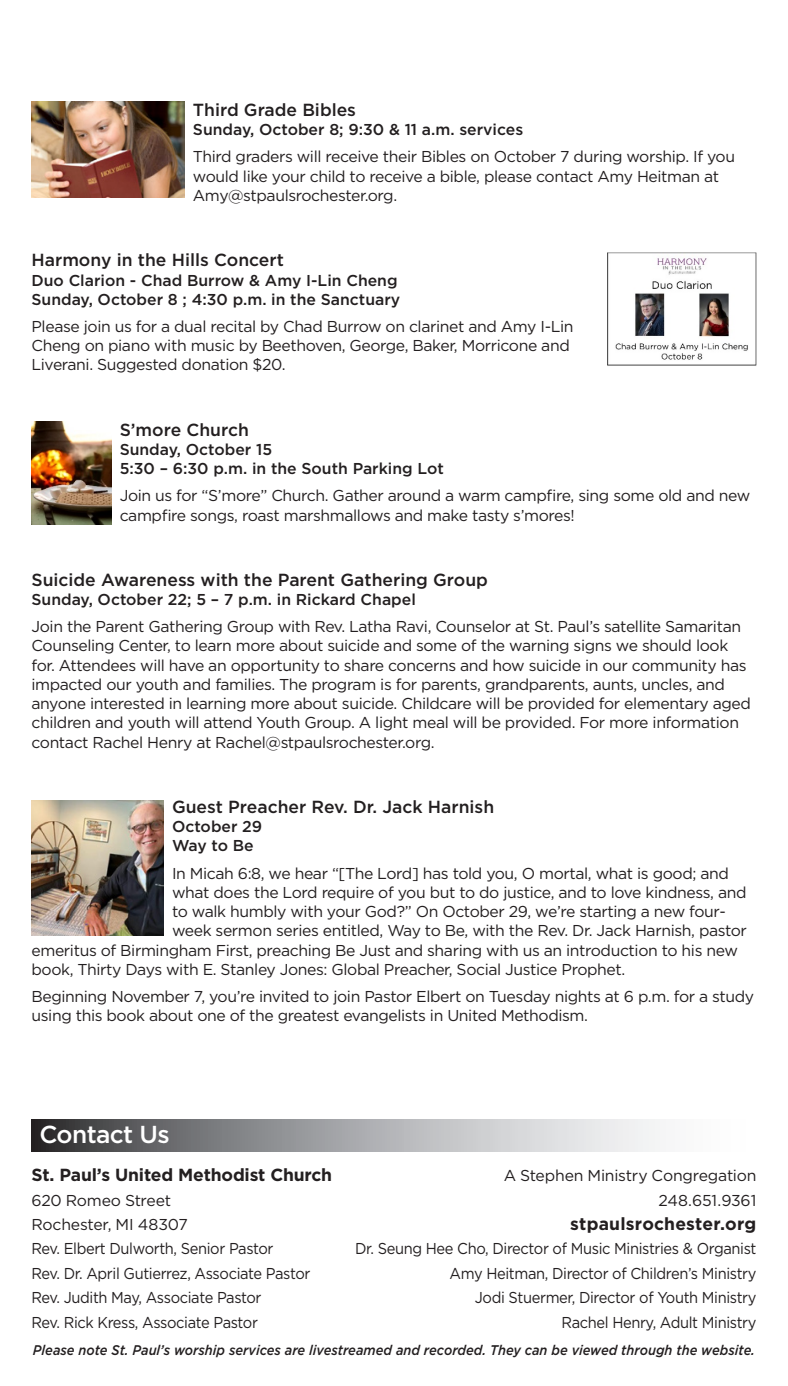
<style>
.page{position:relative;width:788px;height:1386px;background:#fff}
.page>*{position:absolute;margin:0;border:0;box-sizing:border-box;transform-origin:0 0}
.t1{font:500 24.5px "Gotham";letter-spacing:-.025em;color:#fff}
.Article_header{font:500 17.5px "Gotham";color:#231f20}
.t2{font:700 17.5px "Gotham";letter-spacing:-.01em;color:#231f20}
.t3{font:700 17.5px "Gotham";letter-spacing:.01em;color:#231f20}
.Article_body{font:15.75px/19.2px "Gotham";letter-spacing:-.025em;color:#231f20}
.Article_body-2{font:15.75px/24.5px "Gotham";letter-spacing:-.025em;color:#231f20;scale:.93 1}
.Article_date{font:500 15.75px "Gotham";color:#231f20}
.Article_body-3{font:15.75px "Gotham";letter-spacing:-.005em;color:#231f20}
.t4{font:italic 500 14px "Gotham";color:#231f20;scale:.92 1}
</style>
<div class="page">
<svg style="left:32px;top:1120px;width:628px;height:31px;background:#9e9fa1"></svg>
<img style="left:32px;top:102px;width:153px;height:95px">
<img style="left:32px;top:422px;width:80px;height:103px">
<img style="left:607px;top:253px;width:149px;height:113px">
<img style="left:32px;top:800px;width:132px;height:136px">
<p class="Article_header" style="left:193px;top:100px;width:165px">Third Grade Bibles</p>
<p class="Article_date" style="left:193px;top:121px;width:332px">Sunday, October 8; 9:30 &amp; 11 a.m. services</p>
<p class="Article_body" style="left:193px;top:147px;width:543px">Third graders will receive their Bibles on October 7 during worship. If you would like your child to receive a bible, please contact Amy Heitman at<br>Amy@stpaulsrochester.org.</p>
<p class="Article_header" style="left:32px;top:250px;width:254px">Harmony in the Hills Concert</p>
<p class="Article_date" style="left:32px;top:271px;width:367px">Duo Clarion - Chad Burrow &amp; Amy I-Lin Cheng</p>
<p class="Article_date" style="left:32px;top:290px;width:370px">Sunday, October 8 ; 4:30 p.m. in the Sanctuary</p>
<p class="Article_body" style="left:32px;top:316px;width:543px">Please join us for a dual recital by Chad Burrow on clarinet and Amy I-Lin<br>Cheng on piano with music by Beethoven, George, Baker, Morricone and<br>Liverani. Suggested donation $20.</p>
<p class="Article_header" style="left:120px;top:420px;width:131px">S’more Church</p>
<p class="Article_date" style="left:120px;top:440px;width:154px">Sunday, October 15</p>
<p class="Article_date" style="left:120px;top:460px;width:326px">5:30 – 6:30 p.m. in the South Parking Lot</p>
<p class="Article_body" style="left:120px;top:486px;width:632px">Join us for “S’more” Church. Gather around a warm campfire, sing some old and new campfire songs, roast marshmallows and make tasty s’mores!</p>
<p class="Article_header" style="left:32px;top:570px;width:458px">Suicide Awareness with the Parent Gathering Group</p>
<p class="Article_date" style="left:32px;top:591px;width:386px">Sunday, October 22; 5 – 7 p.m. in Rickard Chapel</p>
<p class="Article_body" style="left:32px;top:617px;width:720px">Join the Parent Gathering Group with Rev. Latha Ravi, Counselor at St. Paul’s satellite Samaritan Counseling Center, to learn more about suicide and some of the warning signs we should look for. Attendees will have an opportunity to share concerns and how suicide in our community has impacted our youth and families. The program is for parents, grandparents, aunts, uncles, and anyone interested in learning more about suicide. Childcare will be provided for elementary aged children and youth will attend Youth Group. A light meal will be provided. For more information contact Rachel Henry at Rachel@stpaulsrochester.org.</p>
<p class="Article_header" style="left:172px;top:797px;width:323px">Guest Preacher Rev. Dr. Jack Harnish</p>
<p class="Article_date" style="left:172px;top:818px;width:92px">October 29</p>
<p class="Article_date" style="left:172px;top:837px;width:83px">Way to Be</p>
<p class="Article_body" style="left:172px;top:863px;width:558px">In Micah 6:8, we hear “[The Lord] has told you, O mortal, what is good; and</p>
<p class="Article_body" style="left:172px;top:882px;width:576px">what does the Lord require of you but to do justice, and to love kindness, and</p>
<p class="Article_body" style="left:172px;top:902px;width:555px">to walk humbly with your God?” On October 29, we’re starting a new four-</p>
<p class="Article_body" style="left:172px;top:921px;width:576px">week sermon series entitled, Way to Be, with the Rev. Dr. Jack Harnish, pastor</p>
<p class="Article_body" style="left:32px;top:940px;width:707px">emeritus of Birmingham First, preaching Be Just and sharing with us an introduction to his new</p>
<p class="Article_body" style="left:32px;top:959px;width:595px">book, Thirty Days with E. Stanley Jones: Global Preacher, Social Justice Prophet.</p>
<p class="Article_body" style="left:32px;top:986px;width:724px">Beginning November 7, you’re invited to join Pastor Elbert on Tuesday nights at 6 p.m. for a study using this book about one of the greatest evangelists in United Methodism.</p>
<h1 class="t1" style="left:39px;top:1120px;width:132px">Contact Us</h1>
<p class="t2" style="left:32px;top:1165px;width:302px">St. Paul’s United Methodist Church</p>
<p class="Article_body" style="left:503px;top:1166px;width:254px">A Stephen Ministry Congregation</p>
<p class="Article_body" style="left:32px;top:1190px;width:141px">620 Romeo Street</p>
<p class="Article_body-3" style="left:658px;top:1190px;width:99px">248.651.9361</p>
<p class="Article_body" style="left:32px;top:1215px;width:158px">Rochester, MI 48307</p>
<p class="t3" style="left:570px;top:1214px;width:188px">stpaulsrochester.org</p>
<p class="Article_body-2" style="left:355px;top:1236px;width:433px;text-align:right">Dr. Seung Hee Cho, Director of Music Ministries &amp; Organist Amy Heitman, Director of Children’s Ministry<br>Jodi Stuermer, Director of Youth Ministry<br>Rachel Henry, Adult Ministry</p>
<p class="t4" style="left:33px;top:1342px;width:786px">Please note St. Paul’s worship services are livestreamed and recorded. They can be viewed through the website.</p>
<p class="Article_body-2" style="left:32px;top:1236px;width:301px">Rev. Elbert Dulworth, Senior Pastor<br>Rev. Dr. April Gutierrez, Associate Pastor Rev. Judith May, Associate Pastor<br>Rev. Rick Kress, Associate Pastor</p>
</div>
